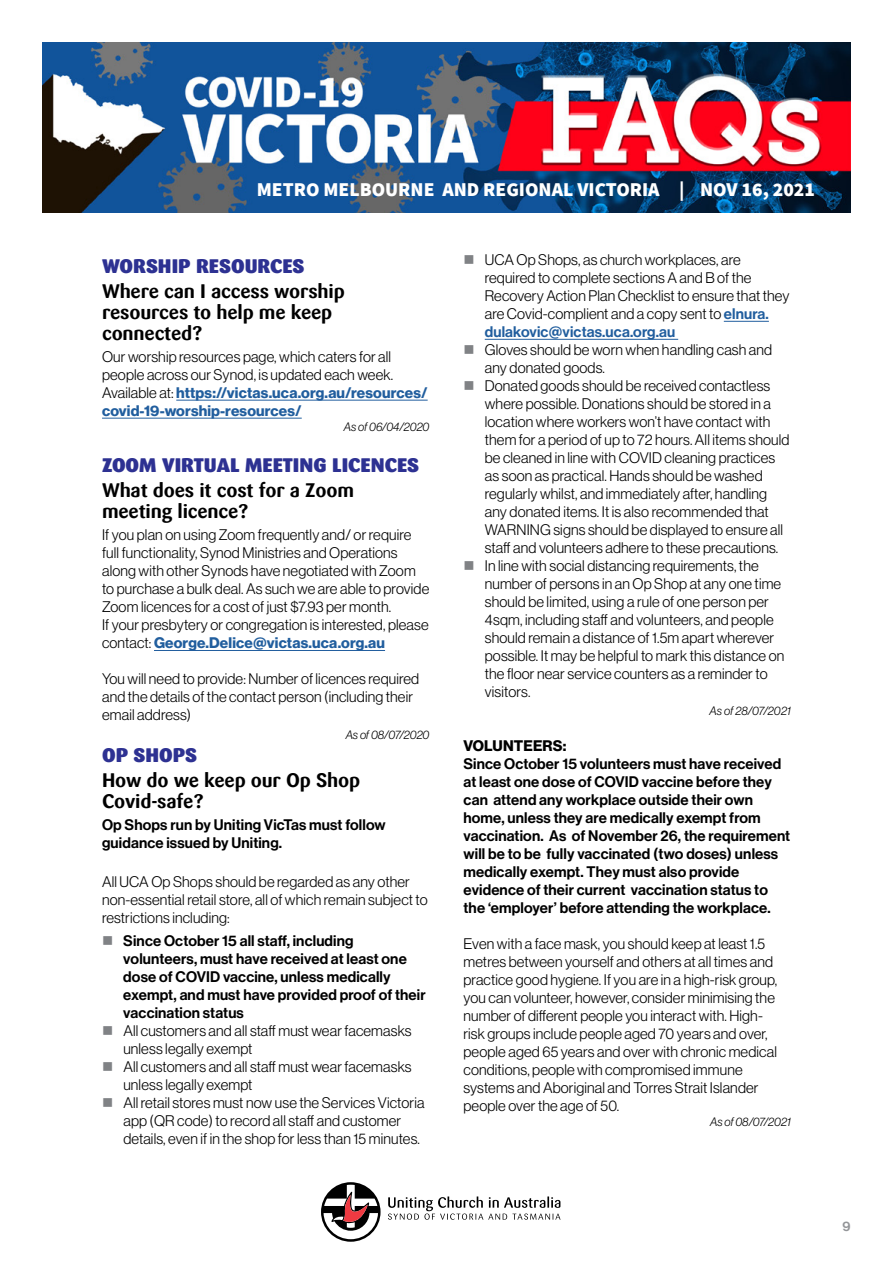
<style>
.page{position:relative;width:893px;height:1263px;background:#fff}
.page>*{position:absolute;margin:0;border:0;box-sizing:border-box;transform-origin:0 0}
.t1{font:700 19.5px/21px "Sari";letter-spacing:-.01em;color:#000}
.t2{font:900 19.5px "Sari";color:#2d3192}
.t3{font:900 19.5px "Source Sans Pro";color:#fff}
.t4{font:15px/18px "N Haas Grotesk DS Pro 45 Lt";letter-spacing:.01em;color:#000}
.t5{font:15px/18px "N Haas Grotesk DS Pro 65 Md";letter-spacing:.01em;color:#000}
.t6{font:15px/18px "N Haas Grotesk DS Pro 75 Bd";letter-spacing:.01em;color:#215e9e}
.t7{font:15px "N Haas Grotesk DS Pro 65 Md";letter-spacing:.01em;color:#215e9e}
.t8{font:15px "N Haas Grotesk DS Pro 75 Bd";letter-spacing:.01em;color:#000}
.t9{font:13.5px "N Haas Grotesk DS Pro 65 Md";color:#939598}
.t10{font:12px "N Haas Grotesk DS Pro 46 Lt It";letter-spacing:-.015em;color:#000}
.s1{font-family:"N Haas Grotesk DS Pro 45 Lt";color:#000}
.s2{color:#808285}
.s3{font-family:"N Haas Grotesk DS Pro 65 Md";color:#215e9e}
</style>
<div class="page">
<svg style="left:388px;top:1196px;width:172px;height:24px"></svg>
<svg style="left:321px;top:1182px;width:60px;height:60px"></svg>
<img style="left:43px;top:43px;width:807px;height:169px">
<hr style="left:176px;top:400px;width:252px;height:1px;background:#215e9e">
<hr style="left:102px;top:418px;width:200px;height:1px;background:#215e9e">
<hr style="left:154px;top:650px;width:231px;height:1px;background:#215e9e">
<hr style="left:724px;top:321px;width:45px;height:1px;background:#215e9e">
<hr style="left:485px;top:339px;width:193px;height:1px;background:#215e9e">
<h1 class="t3" style="left:257px;top:176px;width:560px">METRO MELBOURNE AND REGIONAL VICTORIA | NOV 16, 2021</h1>
<h1 class="t2" style="left:102px;top:254px;width:204px">WORSHIP RESOURCES</h1>
<h1 class="t1" style="left:102px;top:281px;width:244px">Where can I access worship resources to help me keep connected?</h1>
<p class="t4" style="left:102px;top:348px;width:293px">Our worship resources page, which caters for all people across our Synod, is updated each week.</p>
<p class="t6" style="left:102px;top:384px;width:327px"><span class="s1">Available at:</span> https://victas.uca.org.au/resources/ covid-19-worship-resources/</p>
<p class="t10" style="left:344px;top:420px;width:87px">As of 06/04/2020</p>
<h1 class="t2" style="left:102px;top:453px;width:319px">ZOOM VIRTUAL MEETING LICENCES</h1>
<h1 class="t1" style="left:102px;top:480px;width:253px">What does it cost for a Zoom meeting licence?</h1>
<p class="t4" style="left:102px;top:526px;width:329px">If you plan on using Zoom frequently and/ or require full functionality, Synod Ministries and Operations along with other Synods have negotiated with Zoom to purchase a bulk deal. As such we are able to provide Zoom licences for a cost of just $7.93 per month.<br>If your presbytery or congregation is interested, please</p>
<p class="t6" style="left:102px;top:634px;width:284px"><span class="s1">contact:</span> George.Delice@victas.uca.org.au</p>
<p class="t4" style="left:102px;top:670px;width:319px">You will need to provide: Number of licences required and the details of the contact person (including their email address)</p>
<p class="t10" style="left:346px;top:727px;width:85px">As of 08/07/2020</p>
<h1 class="t2" style="left:102px;top:743px;width:96px">OP SHOPS</h1>
<h1 class="t1" style="left:102px;top:770px;width:260px">How do we keep our Op Shop<br>Covid-safe?</h1>
<p class="t5" style="left:102px;top:816px;width:285px">Op Shops run by Uniting VicTas must follow guidance issued by Uniting.</p>
<p class="t4" style="left:102px;top:873px;width:327px">All UCA Op Shops should be regarded as any other non-essential retail store, all of which remain subject to restrictions including:</p>
<p class="t5" style="left:123px;top:932px;width:304px;text-indent:-21px"><span class="s2">■</span> Since October 15 all staff, including volunteers, must have received at least one dose of COVID vaccine, unless medically exempt, and must have provided proof of their vaccination status</p>
<p class="t4" style="left:123px;top:1021px;width:290px;text-indent:-21px"><span class="s2">■</span> All customers and all staff must wear facemasks unless legally exempt</p>
<p class="t4" style="left:123px;top:1057px;width:290px;text-indent:-21px"><span class="s2">■</span> All customers and all staff must wear facemasks unless legally exempt</p>
<p class="t4" style="left:123px;top:1093px;width:303px;text-indent:-21px"><span class="s2">■</span> All retail stores must now use the Services Victoria app (QR code) to record all staff and customer details, even if in the shop for less than 15 minutes.</p>
<p class="t4" style="left:485px;top:251px;width:306px;text-indent:-21px"><span class="s2">■</span> UCA Op Shops, as church workplaces, are required to complete sections A and B of the Recovery Action Plan Checklist to ensure that they are Covid-complient and a copy sent to <span class="s3">elnura.</span></p>
<p class="t7" style="left:485px;top:323px;width:192px">dulakovic@victas.uca.org.au</p>
<p class="t4" style="left:485px;top:341px;width:289px;text-indent:-21px"><span class="s2">■</span> Gloves should be worn when handling cash and any donated goods.</p>
<p class="t4" style="left:485px;top:377px;width:306px;text-indent:-21px"><span class="s2">■</span> Donated goods should be received contactless where possible. Donations should be stored in a location where workers won’t have contact with them for a period of up to 72 hours. All items should be cleaned in line with COVID cleaning practices as soon as practical. Hands should be washed regularly whilst, and immediately after, handling any donated items. It is also recommended that WARNING signs should be displayed to ensure all staff and volunteers adhere to these precautions.</p>
<p class="t4" style="left:485px;top:557px;width:301px;text-indent:-21px"><span class="s2">■</span> In line with social distancing requirements, the number of persons in an Op Shop at any one time should be limited, using a rule of one person per 4sqm, including staff and volunteers, and people should remain a distance of 1.5m apart wherever possible. It may be helpful to mark this distance on the floor near service counters as a reminder to visitors.</p>
<p class="t10" style="left:709px;top:704px;width:83px">As of 28/07/2021</p>
<p class="t8" style="left:463px;top:737px;width:104px">VOLUNTEERS:</p>
<p class="t5" style="left:463px;top:755px;width:328px">Since October 15 volunteers must have received at least one dose of COVID vaccine before they can attend any workplace outside their own home, unless they are medically exempt from vaccination. As of November 26, the requirement will be to be fully vaccinated (two doses) unless medically exempt. They must also provide evidence of their current vaccination status to the ‘employer’ before attending the workplace.</p>
<p class="t4" style="left:463px;top:935px;width:315px">Even with a face mask, you should keep at least 1.5 metres between yourself and others at all times and practice good hygiene. If you are in a high-risk group, you can volunteer, however, consider minimising the number of different people you interact with. High&shy;risk groups include people aged 70 years and over, people aged 65 years and over with chronic medical conditions, people with compromised immune systems and Aboriginal and Torres Strait Islander people over the age of 50.</p>
<p class="t10" style="left:710px;top:1115px;width:82px">As of 08/07/2021</p>
<p class="t9" style="left:842px;top:1218px;width:10px">9</p>
</div>
